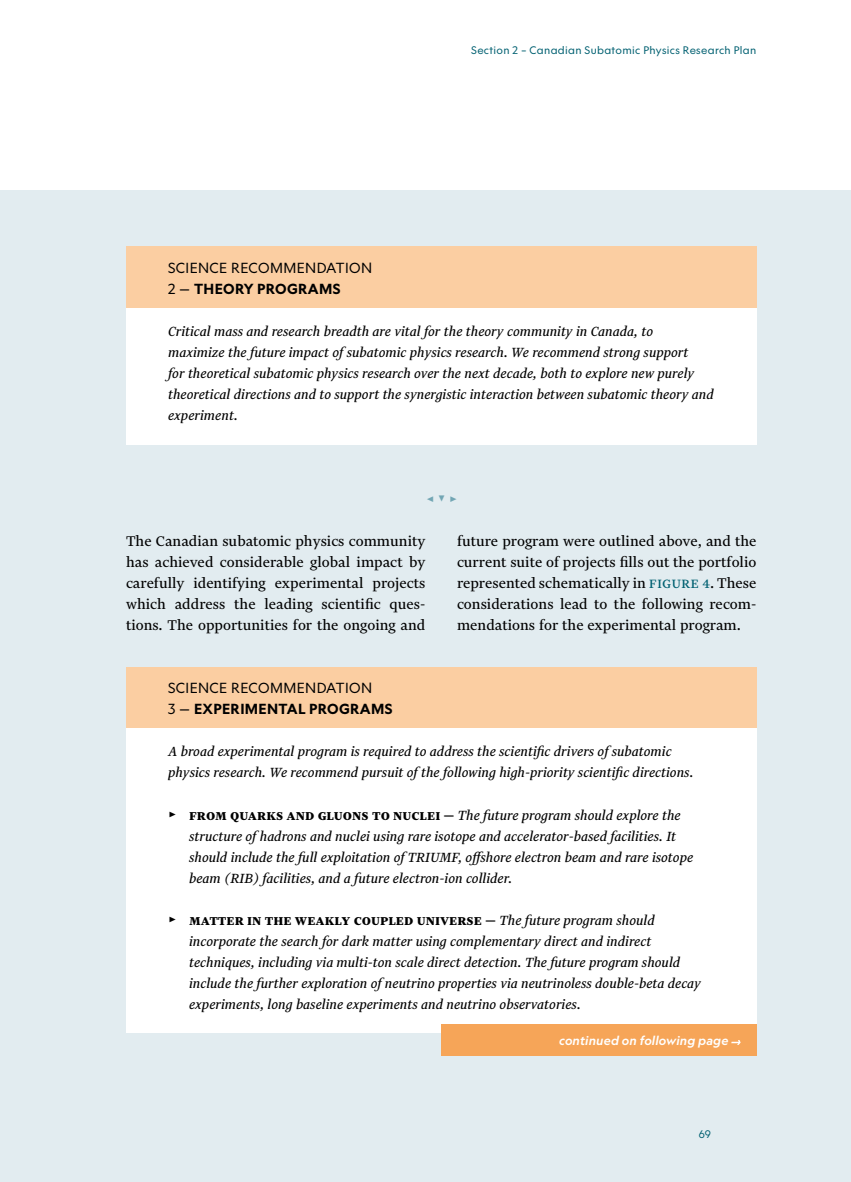
<style>
.page{position:relative;width:851px;height:1182px;background:#fff}
.page>*{position:absolute;margin:0;border:0;box-sizing:border-box;transform-origin:0 0}
.LRP_prose_first_para{font:16.62px/21px "Financier Text";color:#000;text-align:justify}
.LRP_recommendation{font:italic 15.75px/21px "Financier Text";color:#000}
.LRP_divider_between{font:500 15.75px "Meta OT";color:#72a6b4}
.LRP_recommendation-2{font:14px/21px "Geograph";letter-spacing:.025em;color:#000}
.LRP_diagram___chart{font:italic 500 12.25px "Geograph";letter-spacing:.01em;color:#fff}
.t1{font:10.5px "Geograph";letter-spacing:.03em;color:#006071}
.s1{font-weight:700}
.s2{color:#006071}
.s3{font-family:"Meta OT Norm";font-style:normal}
.s4{font-weight:700;font-style:normal}
</style>
<div class="page">
<div style="left:0;top:190px;width:850px;height:991px;background:#e2ecf0"></div>
<div style="left:126px;top:246px;width:630px;height:72px;background:#fbcea2"></div>
<div style="left:126px;top:308px;width:630px;height:136px;background:#fff"></div>
<div style="left:126px;top:666px;width:630px;height:72px;background:#fbcea2"></div>
<div style="left:126px;top:728px;width:630px;height:73px;background:#fff"></div>
<div style="left:126px;top:796px;width:630px;height:110px;background:#fff"></div>
<div style="left:126px;top:901px;width:630px;height:131px;background:#fff"></div>
<div style="left:441px;top:1024px;width:315px;height:31px;background:#f6a558"></div>
<svg style="left:731px;top:1040px;width:9px;height:4px"></svg>
<p class="t1" style="left:471px;top:43px;width:287px">Section 2 – Canadian Subatomic Physics Research Plan</p>
<h3 class="LRP_recommendation-2" style="left:168px;top:257px;width:205px">SCIENCE RECOMMENDATION<br>2 — <span class="s1">THEORY PROGRAMS</span></h3>
<h3 class="LRP_recommendation" style="left:168px;top:321px;width:547px">Critical mass and research breadth are vital for the theory community in Canada, to<br>maximize the future impact of subatomic physics research. We recommend strong support<br>for theoretical subatomic physics research over the next decade, both to explore new purely theoretical directions and to support the synergistic interaction between subatomic theory and experiment.</h3>
<p class="LRP_divider_between" style="left:425px;top:489px;width:33px">◂ ▾ ▸</p>
<p class="LRP_prose_first_para" style="left:126px;top:531px;width:301px">The Canadian subatomic physics community has achieved considerable global impact by carefully identifying experimental projects which address the leading scientific ques&shy;tions. The opportunities for the ongoing and</p>
<p class="LRP_prose_first_para" style="left:457px;top:531px;width:301px">future program were outlined above, and the current suite of projects fills out the portfolio represented schematically in <span class="s2">Figure 4</span>. These considerations lead to the following recom&shy;mendations for the experimental program.</p>
<h3 class="LRP_recommendation-2" style="left:168px;top:677px;width:226px">SCIENCE RECOMMENDATION<br>3 — <span class="s1">EXPERIMENTAL PROGRAMS</span></h3>
<h3 class="LRP_recommendation" style="left:168px;top:741px;width:527px">A broad experimental program is required to address the scientific drivers of subatomic physics research. We recommend pursuit of the following high-priority scientific directions.</h3>
<p class="LRP_recommendation" style="left:189px;top:804px;width:505px;text-indent:-21px"><span class="s3">▸</span> <span class="s4">From quarks and gluons to nuclei —</span> The future program should explore the structure of hadrons and nuclei using rare isotope and accelerator-based facilities. It should include the full exploitation of TRIUMF, offshore electron beam and rare isotope beam (RIB) facilities, and a future electron-ion collider.</p>
<p class="LRP_recommendation" style="left:189px;top:909px;width:513px;text-indent:-21px"><span class="s3">▸</span> <span class="s4">Matter in the weakly coupled universe —</span> The future program should incorporate the search for dark matter using complementary direct and indirect techniques, including via multi-ton scale direct detection. The future program should include the further exploration of neutrino properties via neutrinoless double-beta decay experiments, long baseline experiments and neutrino observatories.</p>
<p class="LRP_diagram___chart" style="left:559px;top:1032px;width:171px">continued on following page</p>
<p class="t1" style="left:698px;top:1127px;width:14px">69</p>
</div>
